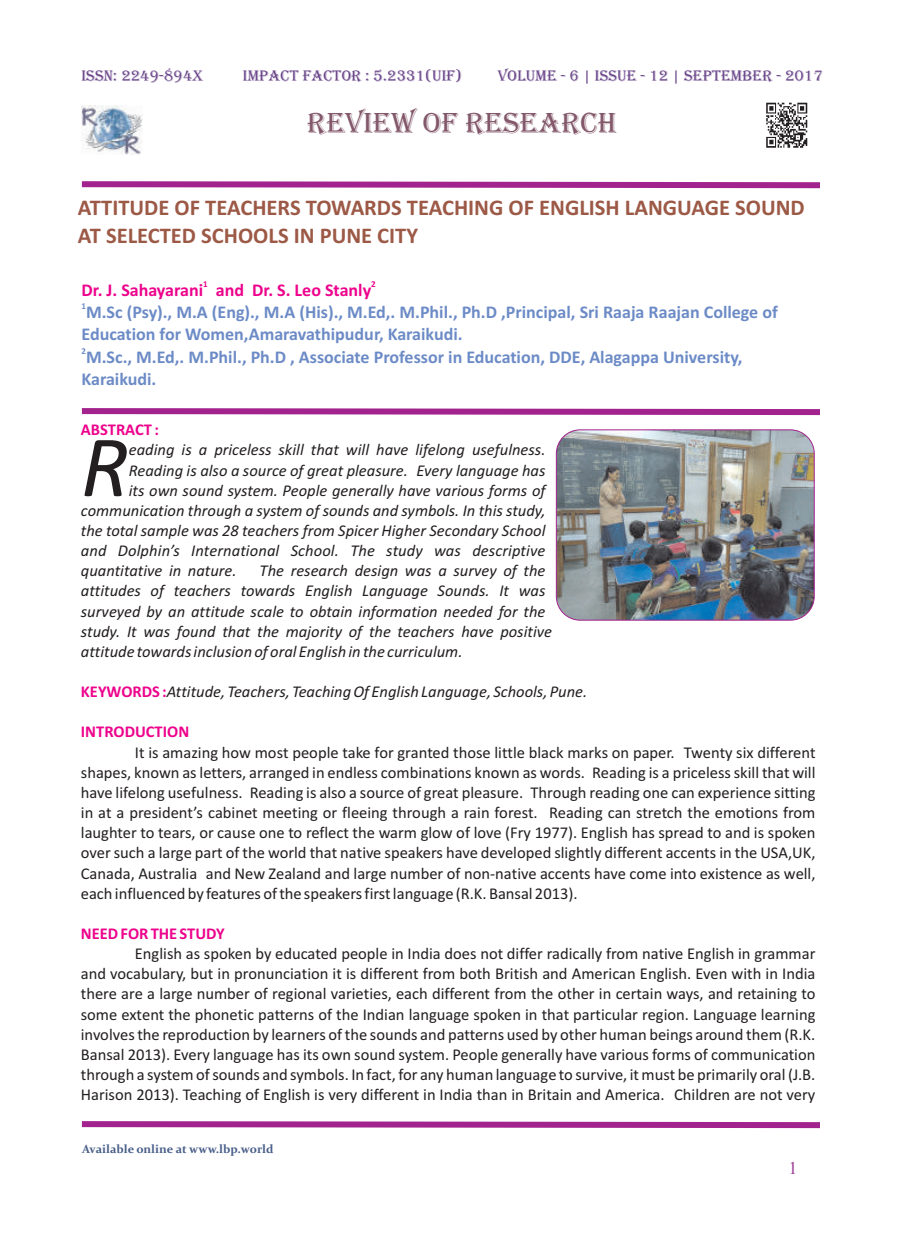
<style>
.page{position:relative;width:898px;height:1242px;background:#fff}
.page>*{position:absolute;margin:0;border:0;box-sizing:border-box;transform-origin:0 0}
.t1{font:italic 88.2px "Calibri";color:#231f20}
.t2{font:30px "Algerian";color:#83586a}
.t3{font:700 22.5px/27.5px "Calibri";color:#9c5946}
.t4{font:700 18px/21.9px "Calibri";color:#6c8bc6}
.t5{font:700 18px "Calibri";color:#ed028c}
.t6{font:18px "Times New Roman";color:#9c3d96}
.t7{font:16.5px/20.1px "Calibri";color:#231f20;text-align:justify}
.t8{font:italic 16.5px/20.1px "Calibri";color:#231f20}
.t9{font:700 16.5px "Calibri";color:#ed028c}
.t10{font:15.75px "Algerian";color:#674287}
.t11{font:700 12px "Constantia";color:#485e88}
.t12{font:700 9px "Calibri";color:#ed028c}
.t13{font:700 9px "Calibri";color:#6c8bc6}
.s1{font-weight:700;font-style:normal;color:#ed028c}
</style>
<div class="page">
<svg style="left:81px;top:408px;width:739px;height:8px;background:#b95aaa"></svg>
<svg style="left:81px;top:1121px;width:739px;height:8px;background:#b959aa"></svg>
<img style="left:766px;top:102px;width:42px;height:46px">
<img style="left:556px;top:430px;width:258px;height:190px;border-radius:24px">
<div style="left:555px;top:429px;width:259px;height:191px;border:1px solid #a2238e;border-radius:24px"></div>
<svg style="left:81px;top:181px;width:739px;height:8px;background:#b959aa"></svg>
<img style="left:81px;top:106px;width:61px;height:48px">
<p class="t10" style="left:81px;top:67px;width:123px">ISSN: 2249-894X</p>
<p class="t10" style="left:243px;top:67px;width:221px">IMPACT FACTOR : 5.2331(UIF)</p>
<p class="t10" style="left:497px;top:67px;width:326px">VOLUME - 6 | ISSUE - 12 | SEPTEMBER - 2017</p>
<h2 class="t2" style="left:307px;top:107px;width:311px">REVIEW OF RESEARCH</h2>
<h3 class="t3" style="left:78px;top:196px;width:728px">ATTITUDE OF TEACHERS TOWARDS TEACHING OF ENGLISH LANGUAGE SOUND<br>AT SELECTED SCHOOLS IN PUNE CITY</h3>
<p class="t12" style="left:203px;top:280px;width:6px">1</p>
<p class="t12" style="left:371px;top:280px;width:6px">2</p>
<p class="t5" style="left:81px;top:282px;width:291px">Dr. J. Sahayarani and Dr. S. Leo Stanly</p>
<p class="t13" style="left:81px;top:302px;width:6px">1</p>
<p class="t4" style="left:81px;top:303px;width:697px">M.Sc (Psy)., M.A (Eng)., M.A (His)., M.Ed,. M.Phil., Ph.D ,Principal, Sri Raaja Raajan College of<br>Education for Women,Amaravathipudur, Karaikudi.</p>
<p class="t13" style="left:81px;top:347px;width:6px">2</p>
<p class="t4" style="left:81px;top:347px;width:662px">M.Sc., M.Ed,. M.Phil., Ph.D , Associate Professor in Education, DDE, Alagappa University,<br>Karaikudi.</p>
<p class="t9" style="left:81px;top:423px;width:79px">ABSTRACT :</p>
<h1 class="t1" style="left:81px;top:430px;width:49px">R</h1>
<p class="t8" style="left:129px;top:441px;width:418px">eading is a priceless skill that will have lifelong usefulness.</p>
<p class="t8" style="left:129px;top:461px;width:418px">Reading is also a source of great pleasure. Every language has</p>
<p class="t8" style="left:129px;top:481px;width:418px">its own sound system. People generally have various forms of</p>
<p class="t8" style="left:81px;top:501px;width:466px">communication through a system of sounds and symbols. In this study,</p>
<p class="t8" style="left:81px;top:522px;width:466px">the total sample was 28 teachers from Spicer Higher Secondary School</p>
<p class="t8" style="left:81px;top:542px;width:466px">and Dolphin’s International School. The study was descriptive</p>
<p class="t8" style="left:81px;top:562px;width:157px">quantitative in nature.</p>
<p class="t8" style="left:81px;top:562px;width:472px;text-indent:179px">The research design was a survey of the attitudes of teachers towards English Language Sounds. It was surveyed by an attitude scale to obtain information needed for the study. It was found that the majority of the teachers have positive attitude towards inclusion of oral English in the curriculum.</p>
<p class="t8" style="left:81px;top:683px;width:507px"><span class="s1">KEYWORDS :</span>Attitude, Teachers, Teaching Of English Language, Schools, Pune.</p>
<p class="t9" style="left:81px;top:725px;width:110px">INTRODUCTION</p>
<p class="t7" style="left:81px;top:743px;width:736px;text-indent:54px">It is amazing how most people take for granted those little black marks on paper. Twenty six different shapes, known as letters, arranged in endless combinations known as words. Reading is a priceless skill that will have lifelong usefulness. Reading is also a source of great pleasure. Through reading one can experience sitting in at a president’s cabinet meeting or fleeing through a rain forest. Reading can stretch the emotions from laughter to tears, or cause one to reflect the warm glow of love (Fry 1977). English has spread to and is spoken over such a large part of the world that native speakers have developed slightly different accents in the USA,UK, Canada, Australia and New Zealand and large number of non-native accents have come into existence as well, each influenced by features of the speakers first language (R.K. Bansal 2013).</p>
<p class="t9" style="left:81px;top:926px;width:145px">NEED FOR THE STUDY</p>
<p class="t7" style="left:81px;top:945px;width:736px;text-indent:54px">English as spoken by educated people in India does not differ radically from native English in grammar and vocabulary, but in pronunciation it is different from both British and American English. Even with in India there are a large number of regional varieties, each different from the other in certain ways, and retaining to some extent the phonetic patterns of the Indian language spoken in that particular region. Language learning involves the reproduction by learners of the sounds and patterns used by other human beings around them (R.K.<br>Bansal 2013). Every language has its own sound system. People generally have various forms of communication through a system of sounds and symbols. In fact, for any human language to survive, it must be primarily oral (J.B.<br>Harison 2013). Teaching of English is very different in India than in Britain and America. Children are not very</p>
<p class="t11" style="left:82px;top:1144px;width:193px">Available online at www.lbp.world</p>
<p class="t6" style="left:788px;top:1161px;width:10px">1</p>
</div>
